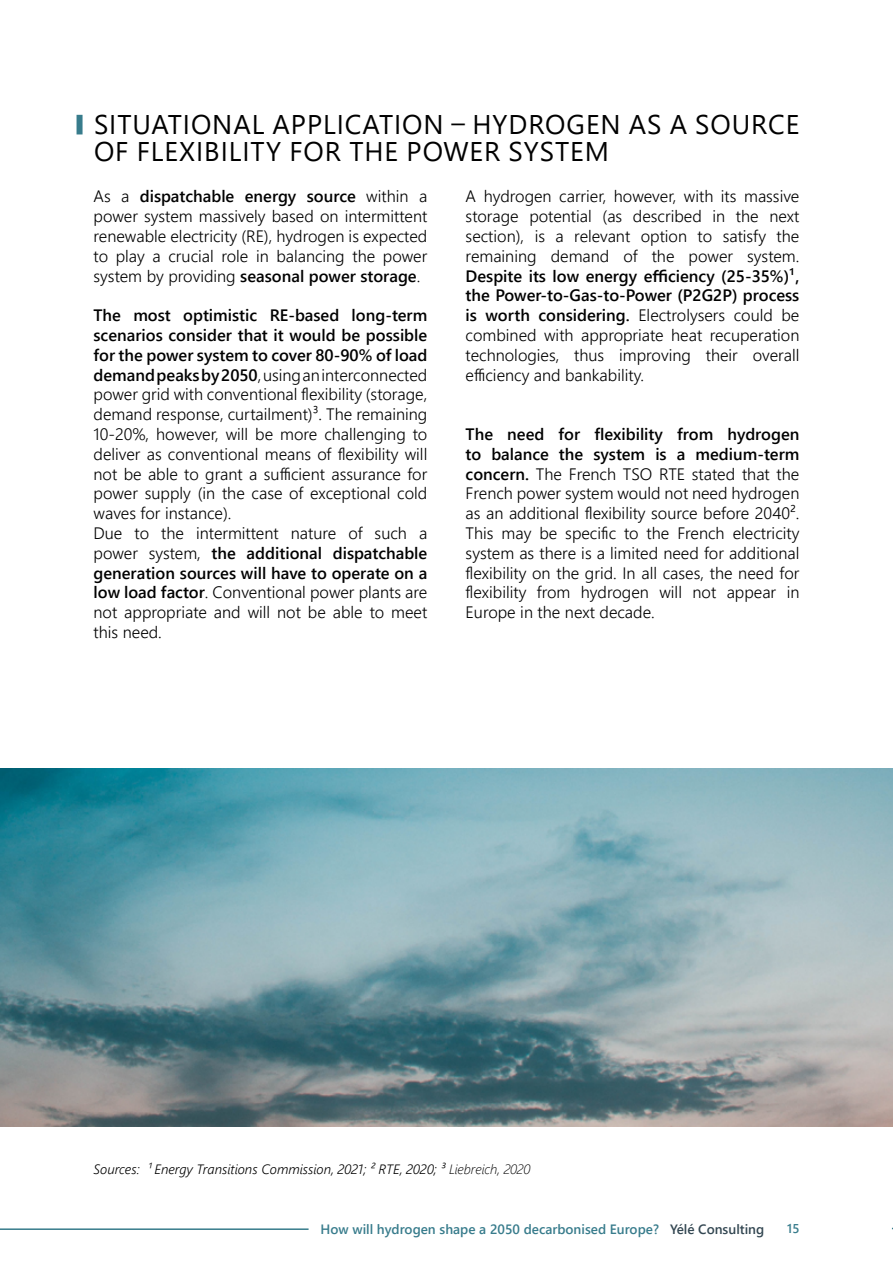
<style>
.page{position:relative;width:893px;height:1263px;background:#fff}
.page>*{position:absolute;margin:0;border:0;box-sizing:border-box;transform-origin:0 0}
.t1{font:27px/27px "Segoe UI";letter-spacing:.035em;color:#000}
.t2{font:300 16.5px/19.8px "Segoe UI";color:#000;text-align:justify}
.t3{font:italic 300 13.5px "Segoe UI";color:#000}
.t4{font:600 13.5px "Segoe UI";color:#387c8c}
.t5{font:600 12.75px "Segoe UI";color:#387c8c}
.s1{font-weight:600}
.s2{font-style:inherit}
.s3{color:#334752}
</style>
<div class="page">
<div style="left:77px;top:115px;width:6px;height:19px;background:#387c8c"></div>
<img style="left:0;top:768px;width:893px;height:359px">
<hr style="left:0;top:1228px;width:309px;height:2px;background:#387c8c">
<h1 class="t1" style="left:94px;top:108px;width:707px">SITUATIONAL APPLICATION – HYDROGEN AS A SOURCE<br>OF FLEXIBILITY FOR THE POWER SYSTEM</h1>
<p class="t2" style="left:94px;top:185px;width:335px">As a <span class="s1">dispatchable energy source</span> within a power system massively based on intermittent renewable electricity (RE), hydrogen is expected to play a crucial role in balancing the power system by providing <span class="s1">seasonal power storage</span>.</p>
<p class="t2" style="left:94px;top:304px;width:335px;text-align:left"><span class="s1">The most optimistic RE-based long-term scenarios consider that it would be possible for the power system to cover 80-90% of load demand peaks by 2050</span>, using an interconnected power grid with conventional flexibility (storage, demand response, curtailment)³. The remaining 10-20%, however, will be more challenging to deliver as conventional means of flexibility will not be able to grant a sufficient assurance for power supply (in the case of exceptional cold waves for instance).<br>Due to the intermittent nature of such a power system, <span class="s1">the additional dispatchable generation sources will have to operate on a low load factor</span>. Conventional power plants are not appropriate and will not be able to meet this need.</p>
<p class="t2" style="left:466px;top:185px;width:335px">A hydrogen carrier, however, with its massive storage potential (as described in the next section), is a relevant option to satisfy the remaining demand of the power system.</p>
<p class="t2" style="left:466px;top:264px;width:335px"><span class="s1">Despite its low energy efficiency (25-35%)¹, the Power-to-Gas-to-Power (P2G2P) process is worth considering.</span> Electrolysers could be combined with appropriate heat recuperation technologies, thus improving their overall efficiency and bankability.</p>
<p class="t2" style="left:466px;top:423px;width:335px"><span class="s1">The need for flexibility from hydrogen to balance the system is a medium-term concern.</span> The French TSO RTE stated that the French power system would not need hydrogen as an additional flexibility source before 2040².<br>This may be specific to the French electricity system as there is a limited need for additional flexibility on the grid. In all cases, the need for flexibility from hydrogen will not appear in Europe in the next decade.</p>
<p class="t3" style="left:94px;top:1157px;width:438px">Sources: ¹ Energy Transitions Commission, 2021; ² RTE, 2020; ³ <span class="s2">Liebreich, 2020</span></p>
<p class="t4" style="left:321px;top:1216px;width:445px">How will hydrogen shape a 2050 decarbonised Europe? <span class="s3">Yélé Consulting</span></p>
<p class="t5" style="left:787px;top:1216px;width:14px">15</p>
</div>
